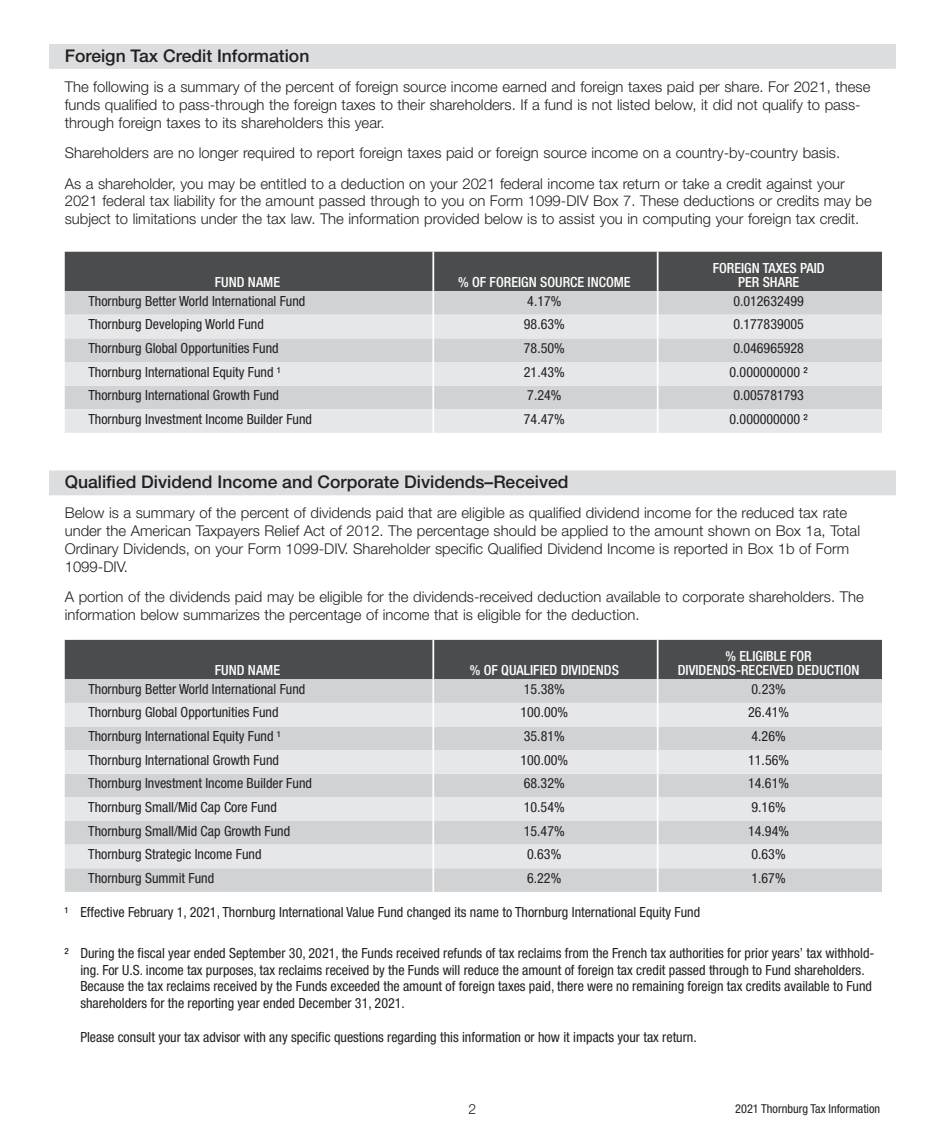
<style>
.page{position:relative;width:945px;height:1134px;background:#fff}
.page>*{position:absolute;margin:0;border:0;box-sizing:border-box;transform-origin:0 0}
.t1{font:500 17.5px "Helvetica Neue LT Std";color:#231f20}
.t2{font:300 14.88px/17.8px "Helvetica Neue LT Std";color:#231f20}
.t3{font:condensed 14px/16.8px "Helvetica Neue LT Std";color:#231f20}
.t4{font:500 condensed 14px/14px "Helvetica Neue LT Std";color:#fff;text-align:center}
.t5{font:300 14px "Helvetica Neue LT Std";color:#231f20}
.t6{font:condensed 12.25px "Helvetica Neue LT Std";color:#231f20}
</style>
<div class="page">
<div style="left:49px;top:44px;width:847px;height:18px;background:#dcdddf"></div>
<div style="left:49px;top:58px;width:847px;height:11px;background:#dcdddf"></div>
<div style="left:49px;top:470px;width:847px;height:18px;background:#dcdddf"></div>
<div style="left:49px;top:485px;width:847px;height:10px;background:#dcdddf"></div>
<div style="left:65px;top:252px;width:817px;height:39px;background:#4b4c4d"></div>
<div style="left:65px;top:291px;width:817px;height:24px;background:#d1d2d4"></div>
<svg style="left:65px;top:315px;width:817px;height:118px;background:#dddee0"></svg>
<hr style="left:432px;top:291px;width:2px;height:24px;background:#fff">
<hr style="left:657px;top:291px;width:2px;height:24px;background:#fff">
<hr style="left:432px;top:315px;width:2px;height:23px;background:#fff">
<hr style="left:657px;top:315px;width:2px;height:23px;background:#fff">
<hr style="left:432px;top:338px;width:2px;height:24px;background:#fff">
<hr style="left:657px;top:338px;width:2px;height:24px;background:#fff">
<hr style="left:432px;top:362px;width:2px;height:24px;background:#fff">
<hr style="left:657px;top:362px;width:2px;height:24px;background:#fff">
<hr style="left:432px;top:386px;width:2px;height:23px;background:#fff">
<hr style="left:657px;top:386px;width:2px;height:23px;background:#fff">
<hr style="left:432px;top:409px;width:2px;height:24px;background:#fff">
<hr style="left:657px;top:409px;width:2px;height:24px;background:#fff">
<hr style="left:432px;top:252px;width:2px;height:39px;background:#fff">
<hr style="left:657px;top:252px;width:2px;height:39px;background:#fff">
<div style="left:65px;top:640px;width:817px;height:39px;background:#4b4c4d"></div>
<div style="left:65px;top:679px;width:817px;height:213px;background:#d1d2d4"></div>
<svg style="left:65px;top:703px;width:817px;height:165px;background:#dddee0"></svg>
<hr style="left:432px;top:679px;width:2px;height:24px;background:#fff">
<hr style="left:657px;top:679px;width:2px;height:24px;background:#fff">
<hr style="left:432px;top:703px;width:2px;height:24px;background:#fff">
<hr style="left:657px;top:703px;width:2px;height:24px;background:#fff">
<hr style="left:432px;top:727px;width:2px;height:23px;background:#fff">
<hr style="left:657px;top:727px;width:2px;height:23px;background:#fff">
<hr style="left:432px;top:750px;width:2px;height:24px;background:#fff">
<hr style="left:657px;top:750px;width:2px;height:24px;background:#fff">
<hr style="left:432px;top:774px;width:2px;height:23px;background:#fff">
<hr style="left:657px;top:774px;width:2px;height:23px;background:#fff">
<hr style="left:432px;top:797px;width:2px;height:24px;background:#fff">
<hr style="left:657px;top:797px;width:2px;height:24px;background:#fff">
<hr style="left:432px;top:821px;width:2px;height:24px;background:#fff">
<hr style="left:657px;top:821px;width:2px;height:24px;background:#fff">
<hr style="left:432px;top:845px;width:2px;height:23px;background:#fff">
<hr style="left:657px;top:845px;width:2px;height:23px;background:#fff">
<hr style="left:432px;top:868px;width:2px;height:24px;background:#fff">
<hr style="left:657px;top:868px;width:2px;height:24px;background:#fff">
<hr style="left:432px;top:640px;width:2px;height:39px;background:#fff">
<hr style="left:657px;top:640px;width:2px;height:39px;background:#fff">
<p class="t1" style="left:65px;top:45px;width:246px">Foreign Tax Credit Information</p>
<p class="t2" style="left:65px;top:77px;width:807px">The following is a summary of the percent of foreign source income earned and foreign taxes paid per share. For 2021, these funds qualified to pass-through the foreign taxes to their shareholders. If a fund is not listed below, it did not qualify to pass&shy;through foreign taxes to its shareholders this year.</p>
<p class="t2" style="left:65px;top:137px;width:782px;line-height:30.4px">Shareholders are no longer required to report foreign taxes paid or foreign source income on a country-by-country basis.<br>As a shareholder, you may be entitled to a deduction on your 2021 federal income tax return or take a credit against your</p>
<p class="t2" style="left:65px;top:192px;width:808px">2021 federal tax liability for the amount passed through to you on Form 1099-DIV Box 7. These deductions or credits may be subject to limitations under the tax law. The information provided below is to assist you in computing your foreign tax credit.</p>
<p class="t4" style="left:215px;top:275px;width:67px">FUND NAME</p>
<p class="t4" style="left:458px;top:275px;width:174px">% OF FOREIGN SOURCE INCOME</p>
<p class="t4" style="left:713px;top:261px;width:113px">FOREIGN TAXES PAID<br>PER SHARE</p>
<p class="t3" style="left:88px;top:292px;width:219px">Thornburg Better World International Fund</p>
<p class="t3" style="left:527px;top:292px;width:36px">4.17%</p>
<p class="t3" style="left:733px;top:292px;width:72px">0.012632499</p>
<p class="t3" style="left:88px;top:316px;width:177px">Thornburg Developing World Fund</p>
<p class="t3" style="left:524px;top:316px;width:42px">98.63%</p>
<p class="t3" style="left:733px;top:316px;width:72px">0.177839005</p>
<p class="t3" style="left:88px;top:340px;width:192px">Thornburg Global Opportunities Fund</p>
<p class="t3" style="left:524px;top:340px;width:42px">78.50%</p>
<p class="t3" style="left:733px;top:340px;width:72px">0.046965928</p>
<p class="t3" style="left:88px;top:363px;width:194px">Thornburg International Equity Fund ¹</p>
<p class="t3" style="left:524px;top:363px;width:42px">21.43%</p>
<p class="t3" style="left:730px;top:363px;width:80px">0.000000000 ²</p>
<p class="t3" style="left:88px;top:387px;width:192px">Thornburg International Growth Fund</p>
<p class="t3" style="left:527px;top:387px;width:36px">7.24%</p>
<p class="t3" style="left:733px;top:387px;width:72px">0.005781793</p>
<p class="t3" style="left:88px;top:410px;width:225px">Thornburg Investment Income Builder Fund</p>
<p class="t3" style="left:524px;top:410px;width:42px">74.47%</p>
<p class="t3" style="left:730px;top:410px;width:80px">0.000000000 ²</p>
<p class="t1" style="left:65px;top:471px;width:505px">Qualified Dividend Income and Corporate Dividends–Received</p>
<p class="t2" style="left:65px;top:504px;width:797px">Below is a summary of the percent of dividends paid that are eligible as qualified dividend income for the reduced tax rate under the American Taxpayers Relief Act of 2012. The percentage should be applied to the amount shown on Box 1a, Total Ordinary Dividends, on your Form 1099-DIV. Shareholder specific Qualified Dividend Income is reported in Box 1b of Form 1099-DIV.</p>
<p class="t2" style="left:65px;top:588px;width:800px">A portion of the dividends paid may be eligible for the dividends-received deduction available to corporate shareholders. The information below summarizes the percentage of income that is eligible for the deduction.</p>
<p class="t4" style="left:215px;top:663px;width:67px">FUND NAME</p>
<p class="t4" style="left:470px;top:663px;width:151px">% OF QUALIFIED DIVIDENDS</p>
<p class="t4" style="left:678px;top:649px;width:183px">% ELIGIBLE FOR<br>DIVIDENDS-RECEIVED DEDUCTION</p>
<p class="t3" style="left:88px;top:680px;width:219px">Thornburg Better World International Fund</p>
<p class="t3" style="left:524px;top:680px;width:42px">15.38%</p>
<p class="t3" style="left:752px;top:680px;width:36px">0.23%</p>
<p class="t3" style="left:88px;top:704px;width:192px">Thornburg Global Opportunities Fund</p>
<p class="t3" style="left:521px;top:704px;width:49px">100.00%</p>
<p class="t3" style="left:748px;top:704px;width:42px">26.41%</p>
<p class="t3" style="left:88px;top:728px;width:194px">Thornburg International Equity Fund ¹</p>
<p class="t3" style="left:524px;top:728px;width:42px">35.81%</p>
<p class="t3" style="left:752px;top:728px;width:36px">4.26%</p>
<p class="t3" style="left:88px;top:751px;width:192px">Thornburg International Growth Fund</p>
<p class="t3" style="left:521px;top:751px;width:49px">100.00%</p>
<p class="t3" style="left:748px;top:751px;width:42px">11.56%</p>
<p class="t3" style="left:88px;top:775px;width:225px">Thornburg Investment Income Builder Fund</p>
<p class="t3" style="left:524px;top:775px;width:42px">68.32%</p>
<p class="t3" style="left:748px;top:775px;width:42px">14.61%</p>
<p class="t3" style="left:88px;top:799px;width:190px">Thornburg Small/Mid Cap Core Fund</p>
<p class="t3" style="left:524px;top:799px;width:42px">10.54%</p>
<p class="t3" style="left:752px;top:799px;width:36px">9.16%</p>
<p class="t3" style="left:88px;top:822px;width:203px">Thornburg Small/Mid Cap Growth Fund</p>
<p class="t3" style="left:524px;top:822px;width:42px">15.47%</p>
<p class="t3" style="left:748px;top:822px;width:42px">14.94%</p>
<p class="t3" style="left:88px;top:846px;width:175px">Thornburg Strategic Income Fund</p>
<p class="t3" style="left:527px;top:846px;width:36px">0.63%</p>
<p class="t3" style="left:752px;top:846px;width:36px">0.63%</p>
<p class="t3" style="left:88px;top:869px;width:127px">Thornburg Summit Fund</p>
<p class="t3" style="left:527px;top:869px;width:36px">6.22%</p>
<p class="t3" style="left:751px;top:869px;width:36px">1.67%</p>
<p class="t3" style="left:65px;top:904px;width:637px">¹ Effective February 1, 2021, Thornburg International Value Fund changed its name to Thornburg International Equity Fund</p>
<p class="t3" style="left:80px;top:944px;width:796px;text-indent:-16px">² During the fiscal year ended September 30, 2021, the Funds received refunds of tax reclaims from the French tax authorities for prior years’ tax withhold&shy;ing. For U.S. income tax purposes, tax reclaims received by the Funds will reduce the amount of foreign tax credit passed through to Fund shareholders.<br>Because the tax reclaims received by the Funds exceeded the amount of foreign taxes paid, there were no remaining foreign tax credits available to Fund shareholders for the reporting year ended December 31, 2021.</p>
<p class="t3" style="left:80px;top:1028px;width:616px">Please consult your tax advisor with any specific questions regarding this information or how it impacts your tax return.</p>
<p class="t5" style="left:469px;top:1101px;width:9px">2</p>
<p class="t6" style="left:735px;top:1102px;width:146px">2021 Thornburg Tax Information</p>
</div>
